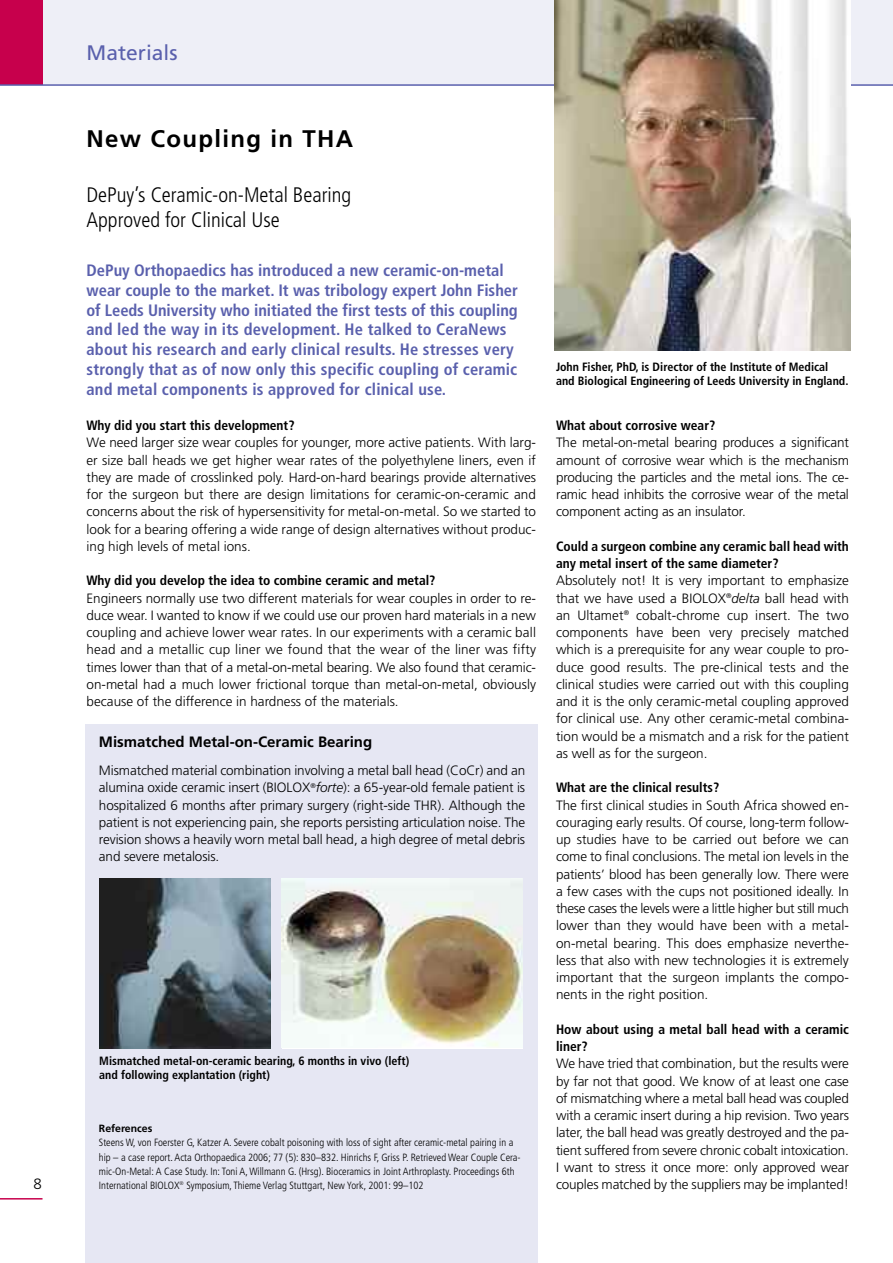
<style>
.page{position:relative;width:893px;height:1263px;background:#fff}
.page>*{position:absolute;margin:0;border:0;box-sizing:border-box;transform-origin:0 0}
.t1{font:700 24px "Frutiger";letter-spacing:.055em;color:#000}
.t2{font:300 condensed 21px/25.2px "Frutiger";color:#000}
.t3{font:21px "Frutiger";color:#5a60ad}
.t4{font:700 condensed 16.5px/19.8px "Frutiger";letter-spacing:.01em;color:#5a60ad}
.t5{font:700 15px "Frutiger";color:#000}
.t6{font:300 15px "Frutiger";color:#000}
.t7{font:300 13.5px/17.2px "Frutiger";color:#000;text-align:justify}
.t8{font:700 condensed 13.5px/17.2px "Frutiger";color:#000}
.t9{font:700 condensed 12px/14.2px "Frutiger";color:#000}
.t10{font:300 condensed 10.5px/14.2px "Frutiger";color:#000}
.t11{font:700 10.5px "Frutiger";color:#000}
.s1{font-style:italic}
</style>
<div class="page">
<div style="left:0;top:0;width:893px;height:85px;background:#eeeff7"></div>
<div style="left:0;top:0;width:43px;height:85px;background:#c7004c"></div>
<hr style="left:0;top:84px;width:893px;height:2px;background:#5a60ad">
<hr style="left:0;top:1198px;width:43px;height:1px;background:#c7004c">
<div style="left:85px;top:724px;width:452px;height:539px;background:#e6e7f3"></div>
<img style="left:99px;top:878px;width:171px;height:170px">
<img style="left:282px;top:878px;width:241px;height:169px">
<img style="left:554px;top:0;width:296px;height:350px">
<p class="t6" style="left:34px;top:1177px;width:10px">8</p>
<h2 class="t3" style="left:87px;top:44px;width:93px">Materials</h2>
<h1 class="t1" style="left:87px;top:129px;width:268px">New Coupling in THA</h1>
<h2 class="t2" style="left:87px;top:183px;width:266px">DePuy’s Ceramic-on-Metal Bearing<br>Approved for Clinical Use</h2>
<p class="t4" style="left:87px;top:262px;width:433px">DePuy Orthopaedics has introduced a new ceramic-on-metal wear couple to the market. It was tribology expert John Fisher of Leeds University who initiated the first tests of this coupling and led the way in its development. He talked to CeraNews about his research and early clinical results. He stresses very strongly that as of now only this specific coupling of ceramic and metal components is approved for clinical use.</p>
<p class="t8" style="left:87px;top:418px;width:210px">Why did you start this development?</p>
<p class="t7" style="left:87px;top:435px;width:451px">We need larger size wear couples for younger, more active patients. With larg&shy;er size ball heads we get higher wear rates of the polyethylene liners, even if they are made of crosslinked poly. Hard-on-hard bearings provide alternatives for the surgeon but there are design limitations for ceramic-on-ceramic and concerns about the risk of hypersensitivity for metal-on-metal. So we started to look for a bearing offering a wide range of design alternatives without produc&shy;ing high levels of metal ions.</p>
<p class="t8" style="left:87px;top:573px;width:350px">Why did you develop the idea to combine ceramic and metal?</p>
<p class="t7" style="left:87px;top:590px;width:451px">Engineers normally use two different materials for wear couples in order to re&shy;duce wear. I wanted to know if we could use our proven hard materials in a new coupling and achieve lower wear rates. In our experiments with a ceramic ball head and a metallic cup liner we found that the wear of the liner was fifty times lower than that of a metal-on-metal bearing. We also found that ceramic&shy;on-metal had a much lower frictional torque than metal-on-metal, obviously because of the difference in hardness of the materials.</p>
<p class="t5" style="left:99px;top:735px;width:275px">Mismatched Metal-on-Ceramic Bearing</p>
<p class="t7" style="left:99px;top:763px;width:428px">Mismatched material combination involving a metal ball head (CoCr) and an alumina oxide ceramic insert (BIOLOX<sup>®</sup><span class="s1">forte</span>): a 65-year-old female patient is hospitalized 6 months after primary surgery (right-side THR). Although the patient is not experiencing pain, she reports persisting articulation noise. The revision shows a heavily worn metal ball head, a high degree of metal debris and severe metalosis.</p>
<p class="t9" style="left:99px;top:1055px;width:311px">Mismatched metal-on-ceramic bearing, 6 months in vivo (left) and following explantation (right)</p>
<p class="t11" style="left:99px;top:1124px;width:55px">References</p>
<p class="t10" style="left:99px;top:1136px;width:423px">Steens W, von Foerster G, Katzer A. Severe cobalt poisoning with loss of sight after ceramic-metal pairing in a hip – a case report. Acta Orthopaedica 2006; 77 (5): 830–832. Hinrichs F, Griss P. Retrieved Wear Couple Cera&shy;mic-On-Metal: A Case Study. In: Toni A,Willmann G. (Hrsg). Bioceramics in Joint Arthroplasty. Proceedings 6th International BIOLOX<sup>®</sup> Symposium, Thieme Verlag Stuttgart, New York, 2001: 99–102</p>
<p class="t9" style="left:556px;top:360px;width:294px">John Fisher, PhD, is Director of the Institute of Medical and Biological Engineering of Leeds University in England.</p>
<p class="t8" style="left:556px;top:418px;width:161px">What about corrosive wear?</p>
<p class="t7" style="left:556px;top:435px;width:294px">The metal-on-metal bearing produces a significant amount of corrosive wear which is the mechanism producing the particles and the metal ions. The ce&shy;ramic head inhibits the corrosive wear of the metal component acting as an insulator.</p>
<p class="t8" style="left:556px;top:539px;width:294px">Could a surgeon combine any ceramic ball head with any metal insert of the same diameter?</p>
<p class="t7" style="left:556px;top:573px;width:294px">Absolutely not! It is very important to emphasize that we have used a BIOLOX<sup>®</sup><span class="s1">delta</span> ball head with an Ultamet<sup>®</sup> cobalt-chrome cup insert. The two components have been very precisely matched which is a prerequisite for any wear couple to pro&shy;duce good results. The pre-clinical tests and the clinical studies were carried out with this coupling and it is the only ceramic-metal coupling approved for clinical use. Any other ceramic-metal combina&shy;tion would be a mismatch and a risk for the patient as well as for the surgeon.</p>
<p class="t8" style="left:556px;top:780px;width:165px">What are the clinical results?</p>
<p class="t7" style="left:556px;top:797px;width:294px">The first clinical studies in South Africa showed en&shy;couraging early results. Of course, long-term follow&shy;up studies have to be carried out before we can come to final conclusions. The metal ion levels in the patients’ blood has been generally low. There were a few cases with the cups not positioned ideally. In these cases the levels were a little higher but still much lower than they would have been with a metal&shy;on-metal bearing. This does emphasize neverthe&shy;less that also with new technologies it is extremely important that the surgeon implants the compo&shy;nents in the right position.</p>
<p class="t8" style="left:556px;top:1022px;width:294px">How about using a metal ball head with a ceramic liner?</p>
<p class="t7" style="left:556px;top:1056px;width:294px">We have tried that combination, but the results were by far not that good. We know of at least one case of mismatching where a metal ball head was coupled with a ceramic insert during a hip revision. Two years later, the ball head was greatly destroyed and the pa&shy;tient suffered from severe chronic cobalt intoxication.<br>I want to stress it once more: only approved wear couples matched by the suppliers may be implanted!</p>
</div>
